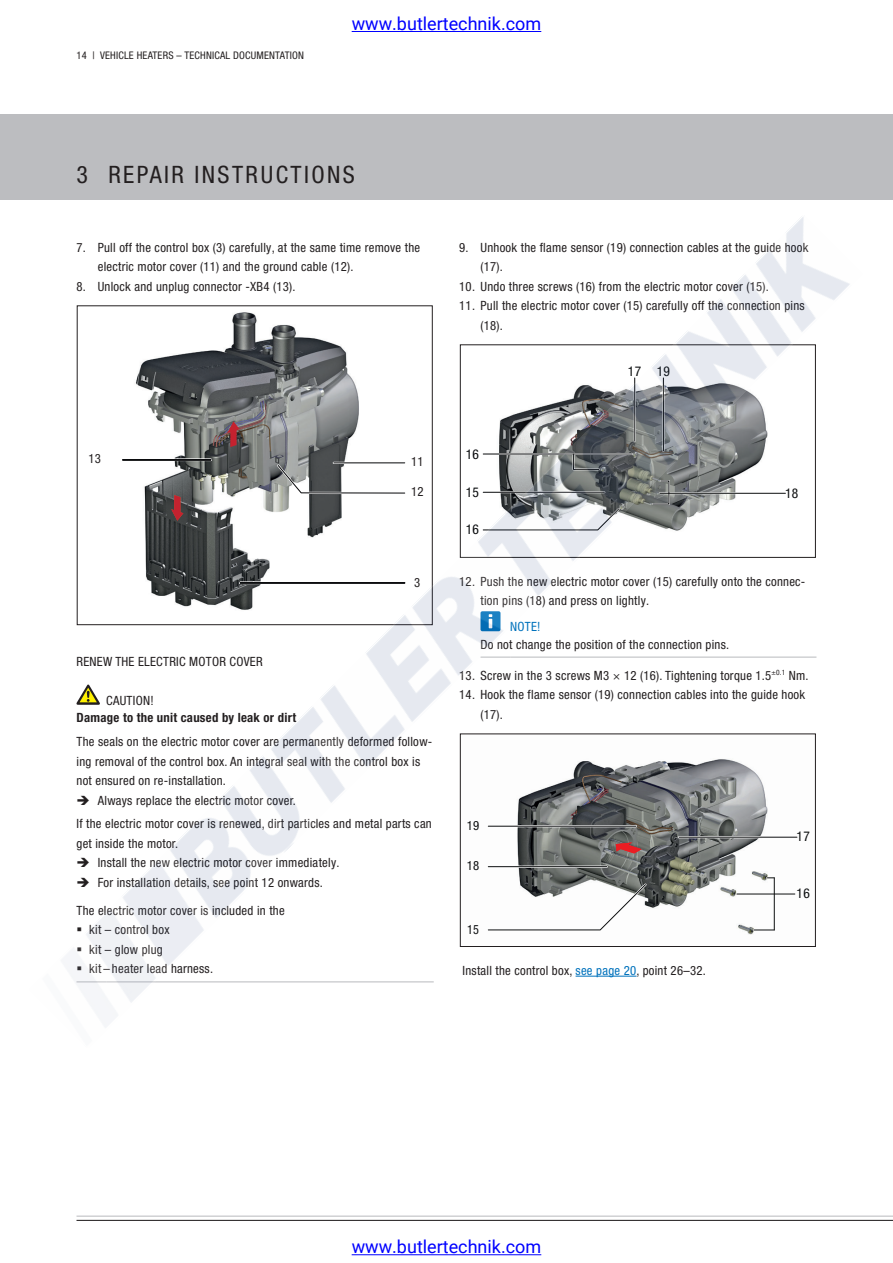
<style>
.page{position:relative;width:893px;height:1263px;background:#fff}
.page>*{position:absolute;margin:0;border:0;box-sizing:border-box;transform-origin:0 0}
.t1{font:condensed 24px "Helvetica Neue LTW1 G";letter-spacing:.1em;color:#231f20}
.t2{font:18px "Roboto";color:#00f}
.t3{font:condensed 13.5px "Helvetica Neue";letter-spacing:.02em;color:#0c0e0f}
.t4{font:condensed 13.5px "Helvetica Neue";color:#080a0c}
.t5{font:condensed 12.75px/19.5px "Helvetica Neue LTW1 G";letter-spacing:.02em;color:#231f20}
.t6{font:700 condensed 12.75px "Helvetica Neue LTW1 G";letter-spacing:.02em;color:#231f20}
.t7{font:condensed 12.75px "Helvetica Neue";color:#231f20}
.t8{font:condensed 12.75px "Helvetica Neue LTW1 G";color:#0072bc}
.t9{font:condensed 12.75px "Helvetica Neue";color:#0c0e0f}
.t10{font:condensed 12.75px "Helvetica Neue";color:#0c0e0f;scale:.95 1}
.t11{font:condensed 10.5px "Helvetica Neue LTW1 G";letter-spacing:.02em;color:#231f20}
.s1{color:#0072bc}
</style>
<div class="page">
<div style="left:0;top:115px;width:893px;height:85px;background:#bcbdc0"></div>
<hr style="left:76px;top:1216px;width:817px;height:1px;background:#bcbdc0">
<hr style="left:76px;top:1220px;width:817px;height:1px;background:#231f20">
<hr style="left:352px;top:31px;width:189px;height:1px;background:#00f">
<hr style="left:352px;top:1254px;width:189px;height:1px;background:#00f">
<img style="left:64px;top:217px;width:786px;height:810px">
<svg style="left:78px;top:795px;width:11px;height:10px"></svg>
<svg style="left:78px;top:858px;width:11px;height:9px"></svg>
<svg style="left:78px;top:878px;width:11px;height:9px"></svg>
<svg style="left:78px;top:928px;width:3px;height:4px"></svg>
<svg style="left:78px;top:947px;width:3px;height:4px"></svg>
<svg style="left:78px;top:967px;width:3px;height:4px"></svg>
<p class="t11" style="left:76px;top:51px;width:229px">14 | VEHICLE HEATERS – TECHNICAL DOCUMENTATION</p>
<h2 class="t2" style="left:352px;top:11px;width:191px">www.butlertechnik.com</h2>
<h1 class="t1" style="left:76px;top:166px;width:280px">3 REPAIR INSTRUCTIONS</h1>
<p class="t5" style="left:98px;top:238px;width:324px;text-indent:-21px">7. Pull off the control box (3) carefully, at the same time remove the electric motor cover (11) and the ground cable (12).</p>
<p class="t5" style="left:76px;top:277px;width:220px">8. Unlock and unplug connector -XB4 (13).</p>
<p class="t5" style="left:480px;top:238px;width:329px;text-indent:-21px">9. Unhook the flame sensor (19) connection cables at the guide hook (17).</p>
<p class="t5" style="left:459px;top:277px;width:311px">10. Undo three screws (16) from the electric motor cover (15).</p>
<p class="t5" style="left:480px;top:297px;width:326px;text-indent:-21px">11. Pull the electric motor cover (15) carefully off the connection pins (18).</p>
<p class="t3" style="left:628px;top:366px;width:43px">17 19</p>
<p class="t7" style="left:88px;top:454px;width:14px">13</p>
<p class="t7" style="left:411px;top:457px;width:14px">11</p>
<p class="t4" style="left:466px;top:449px;width:15px">16</p>
<p class="t7" style="left:411px;top:487px;width:14px">12</p>
<p class="t4" style="left:466px;top:487px;width:15px">15</p>
<p class="t3" style="left:785px;top:488px;width:15px">18</p>
<p class="t4" style="left:466px;top:525px;width:15px">16</p>
<p class="t7" style="left:414px;top:578px;width:8px">3</p>
<p class="t5" style="left:76px;top:653px;width:188px">RENEW THE ELECTRIC MOTOR COVER</p>
<p class="t5" style="left:106px;top:692px;width:49px">CAUTION!</p>
<p class="t6" style="left:76px;top:713px;width:221px">Damage to the unit caused by leak or dirt</p>
<p class="t5" style="left:76px;top:733px;width:357px">The seals on the electric motor cover are permanently deformed follow-</p>
<p class="t5" style="left:76px;top:752px;width:345px">ing removal of the control box. An integral seal with the control box is</p>
<p class="t5" style="left:76px;top:772px;width:151px">not ensured on re-installation.</p>
<p class="t5" style="left:98px;top:791px;width:200px">Always replace the electric motor cover.</p>
<p class="t5" style="left:76px;top:815px;width:357px">If the electric motor cover is renewed, dirt particles and metal parts can</p>
<p class="t5" style="left:76px;top:835px;width:103px">get inside the motor.</p>
<p class="t5" style="left:98px;top:854px;width:243px">Install the new electric motor cover immediately.</p>
<p class="t5" style="left:98px;top:874px;width:227px">For installation details, see point 12 onwards.</p>
<p class="t5" style="left:89px;top:902px;width:197px;text-indent:-13px">The electric motor cover is included in the kit – control box<br>kit – glow plug<br>kit – heater lead harness.</p>
<p class="t5" style="left:480px;top:573px;width:326px;text-indent:-21px">12. Push the new electric motor cover (15) carefully onto the connec&shy;tion pins (18) and press on lightly.</p>
<p class="t8" style="left:510px;top:622px;width:32px">NOTE!</p>
<p class="t5" style="left:480px;top:635px;width:250px">Do not change the position of the connection pins.</p>
<p class="t5" style="left:459px;top:666px;width:351px">13. Screw in the 3 screws M3 × 12 (16). Tightening torque 1.5<sup>±0.1</sup> Nm.</p>
<p class="t5" style="left:480px;top:686px;width:326px;text-indent:-21px">14. Hook the flame sensor (19) connection cables into the guide hook (17).</p>
<p class="t9" style="left:467px;top:821px;width:14px">19</p>
<p class="t9" style="left:467px;top:861px;width:14px">18</p>
<p class="t10" style="left:467px;top:925px;width:14px">15</p>
<p class="t5" style="left:462px;top:962px;width:245px">Install the control box, <span class="s1">see page 20</span>, point 26–32.</p>
<p class="t3" style="left:797px;top:832px;width:15px">17</p>
<p class="t3" style="left:797px;top:889px;width:15px">16</p>
<h2 class="t2" style="left:352px;top:1234px;width:191px">www.butlertechnik.com</h2>
</div>
